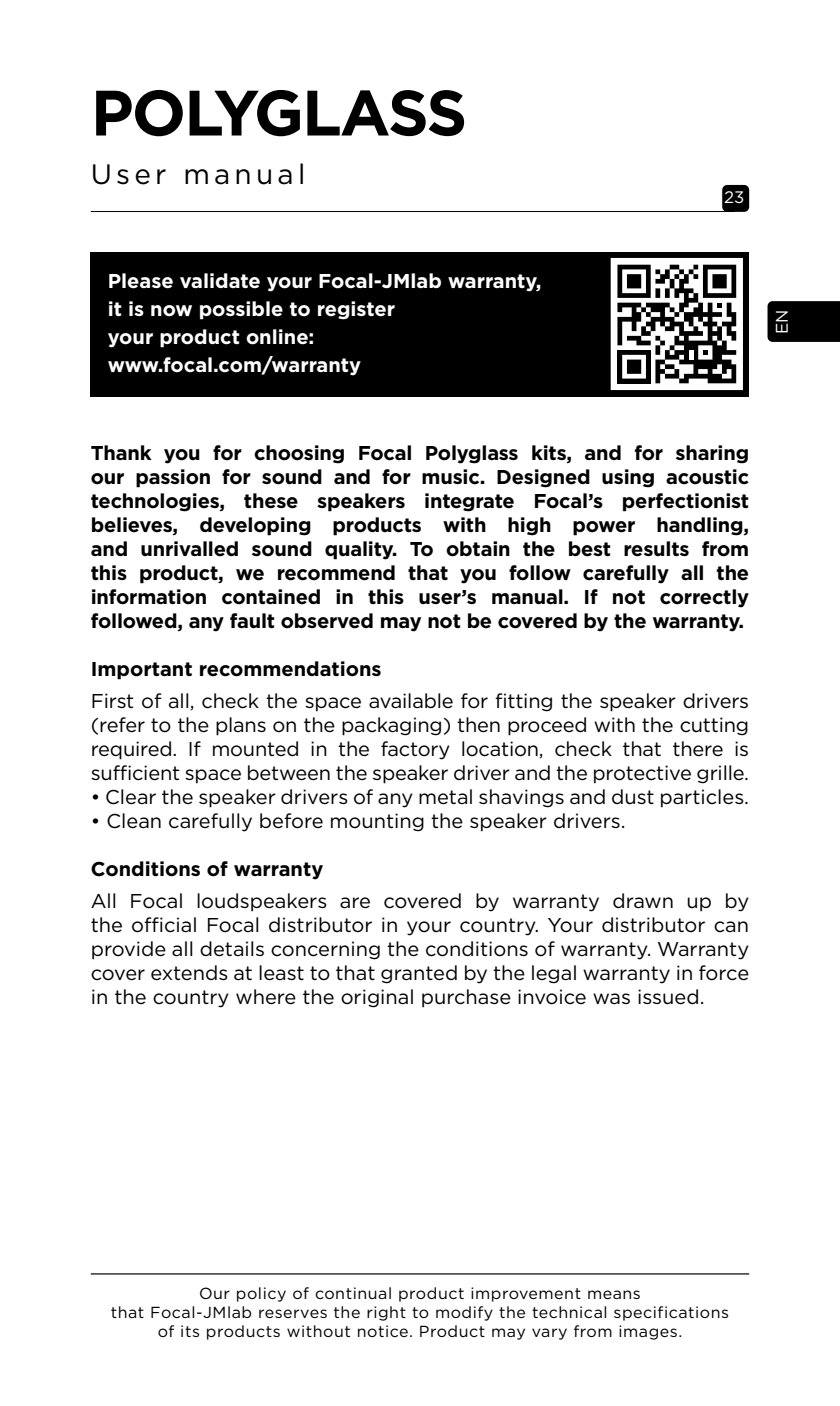
<style>
.page{position:relative;width:840px;height:1406px;background:#fff}
.page>*{position:absolute;margin:0;border:0;box-sizing:border-box;transform-origin:0 0}
.t1{font:700 64px "Gotham";letter-spacing:-.035em;color:#000}
.t2{font:28px "Gotham";letter-spacing:.15em;color:#000}
.t3{font:20px/24px "Gotham";color:#000;text-align:justify}
.t4{font:700 20px/24px "Gotham";letter-spacing:-.01em;color:#000;text-align:justify}
.t5{font:700 20px/28px "Gotham";color:#fff}
.t6{font:16.8px "Gotham";color:#fff}
.t7{font:16px/19.2px "Gotham";letter-spacing:.035em;color:#000;text-align:center}
</style>
<div class="page">
<div style="left:721px;top:185px;width:27px;height:27px;background:#000;border-radius:5px"></div>
<hr style="left:91px;top:211px;width:643px;height:1px;background:#000">
<div style="left:767px;top:301px;width:72px;height:41px;background:#000"></div>
<div style="left:91px;top:252px;width:657px;height:144px;background:#000"></div>
<svg style="left:615px;top:263px;width:122px;height:122px"></svg>
<svg style="left:617px;top:265px;width:118px;height:118px"></svg>
<div style="left:610px;top:258px;width:132px;height:132px;border:4px solid #fff"></div>
<hr style="left:91px;top:1273px;width:657px;height:2px;background:#000">
<h1 class="t1" style="left:91px;top:70px;width:378px">POLYGLASS</h1>
<h2 class="t2" style="left:91px;top:156px;width:216px">User manual</h2>
<p class="t6" style="left:723px;top:187px;width:22px">23</p>
<p class="t5" style="left:108px;top:267px;width:435px">Please validate your Focal-JMlab warranty, it is now possible to register<br>your product online: www.focal.com/warranty</p>
<p class="t6" style="left:770px;top:334px;width:26px;rotate:-90deg">EN</p>
<p class="t4" style="left:91px;top:441px;width:659px">Thank you for choosing Focal Polyglass kits, and for sharing our passion for sound and for music. Designed using acoustic technologies, these speakers integrate Focal’s perfectionist believes, developing products with high power handling, and unrivalled sound quality. To obtain the best results from this product, we recommend that you follow carefully all the information contained in this user’s manual. If not correctly followed, any fault observed may not be covered by the warranty.</p>
<p class="t4" style="left:91px;top:657px;width:292px">Important recommendations</p>
<p class="t3" style="left:91px;top:689px;width:659px">First of all, check the space available for fitting the speaker drivers (refer to the plans on the packaging) then proceed with the cutting required. If mounted in the factory location, check that there is sufficient space between the speaker driver and the protective grille.</p>
<p class="t3" style="left:91px;top:785px;width:659px">• Clear the speaker drivers of any metal shavings and dust particles.</p>
<p class="t3" style="left:91px;top:809px;width:536px">• Clean carefully before mounting the speaker drivers.</p>
<p class="t4" style="left:91px;top:857px;width:234px">Conditions of warranty</p>
<p class="t3" style="left:91px;top:889px;width:659px">All Focal loudspeakers are covered by warranty drawn up by the official Focal distributor in your country. Your distributor can provide all details concerning the conditions of warranty. Warranty cover extends at least to that granted by the legal warranty in force in the country where the original purchase invoice was issued.</p>
<p class="t7" style="left:111px;top:1283px;width:619px">Our policy of continual product improvement means<br>that Focal-JMlab reserves the right to modify the technical specifications of its products without notice. Product may vary from images.</p>
</div>
